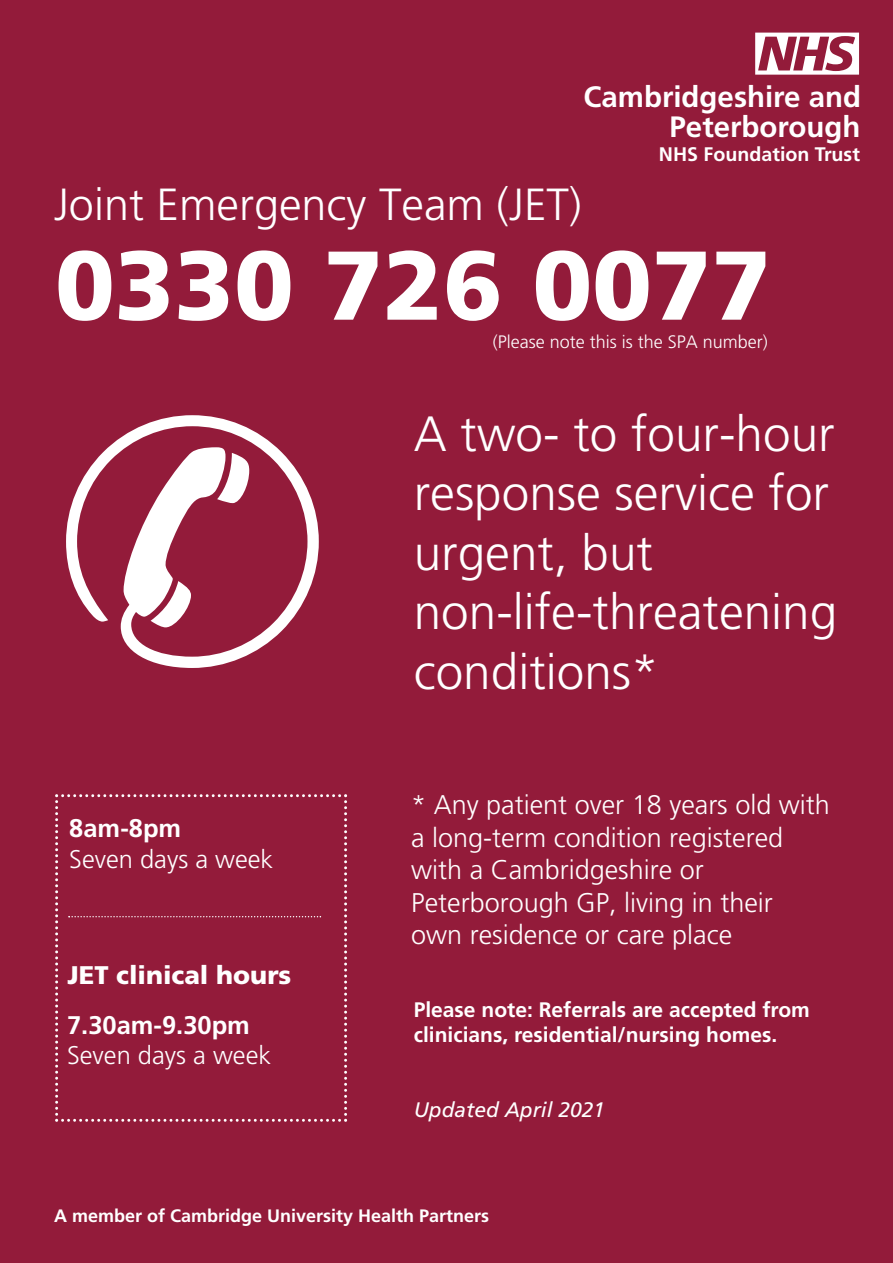
<style>
.page{position:relative;width:893px;height:1263px;background:#931b3a}
.page>*{position:absolute;margin:0;border:0;box-sizing:border-box;transform-origin:0 0}
.t1{font:900 97.5px "Frutiger LT";color:#fff}
.t2{font:58.95px "NHS";color:#fff}
.t3{font:300 49.5px/59.4px "Frutiger LT";color:#fff}
.t4{font:300 45px "Frutiger LT";color:#fff}
.t5{font:700 29.4px "Frutiger LT";color:#fff}
.t6{font:300 27px/32.4px "Frutiger LT";color:#fff}
.t7{font:300 25.5px "Frutiger LT";color:#fff}
.t8{font:700 25.5px "Frutiger LT";color:#fff}
.t9{font:900 25.5px "Frutiger LT";color:#fff}
.t10{font:700 21px/25.2px "Frutiger LT";color:#fff}
.t11{font:italic 21px "Frutiger LT";color:#fff}
.t12{font:700 19.65px "Frutiger LT";color:#fff}
.t13{font:700 18px "Frutiger LT";color:#fff}
.t14{font:300 18px "Frutiger LT";color:#fff}
</style>
<div class="page">
<svg style="left:55px;top:794px;width:292px;height:328px"></svg>
<h2 class="t2" style="left:755px;top:20px;width:105px">n</h2>
<p class="t5" style="left:670px;top:109px;width:192px">Peterborough</p>
<p class="t12" style="left:659px;top:143px;width:203px">NHS Foundation Trust</p>
<p class="t5" style="left:583px;top:80px;width:279px">Cambridgeshire and</p>
<h3 class="t4" style="left:54px;top:179px;width:529px">Joint Emergency Team (JET)</h3>
<h1 class="t1" style="left:55px;top:227px;width:718px">0330 726 0077</h1>
<p class="t14" style="left:493px;top:331px;width:277px">(Please note this is the SPA number)</p>
<p class="t8" style="left:69px;top:813px;width:113px">8am-8pm</p>
<p class="t7" style="left:69px;top:844px;width:206px">Seven days a week</p>
<p class="t9" style="left:67px;top:960px;width:225px">JET clinical hours</p>
<p class="t8" style="left:67px;top:1010px;width:184px">7.30am-9.30pm</p>
<p class="t7" style="left:67px;top:1041px;width:206px">Seven days a week</p>
<h3 class="t3" style="left:414px;top:405px;width:425px">A two- to four-hour response service for urgent, but non-life-threatening conditions*</h3>
<p class="t6" style="left:411px;top:789px;width:420px">* Any patient over 18 years old with a long-term condition registered with a Cambridgeshire or<br>Peterborough GP, living in their own residence or care place</p>
<p class="t10" style="left:414px;top:997px;width:398px">Please note: Referrals are accepted from clinicians, residential/nursing homes.</p>
<p class="t11" style="left:414px;top:1098px;width:193px">Updated April 2021</p>
<p class="t13" style="left:54px;top:1206px;width:437px">A member of Cambridge University Health Partners</p>
</div>
